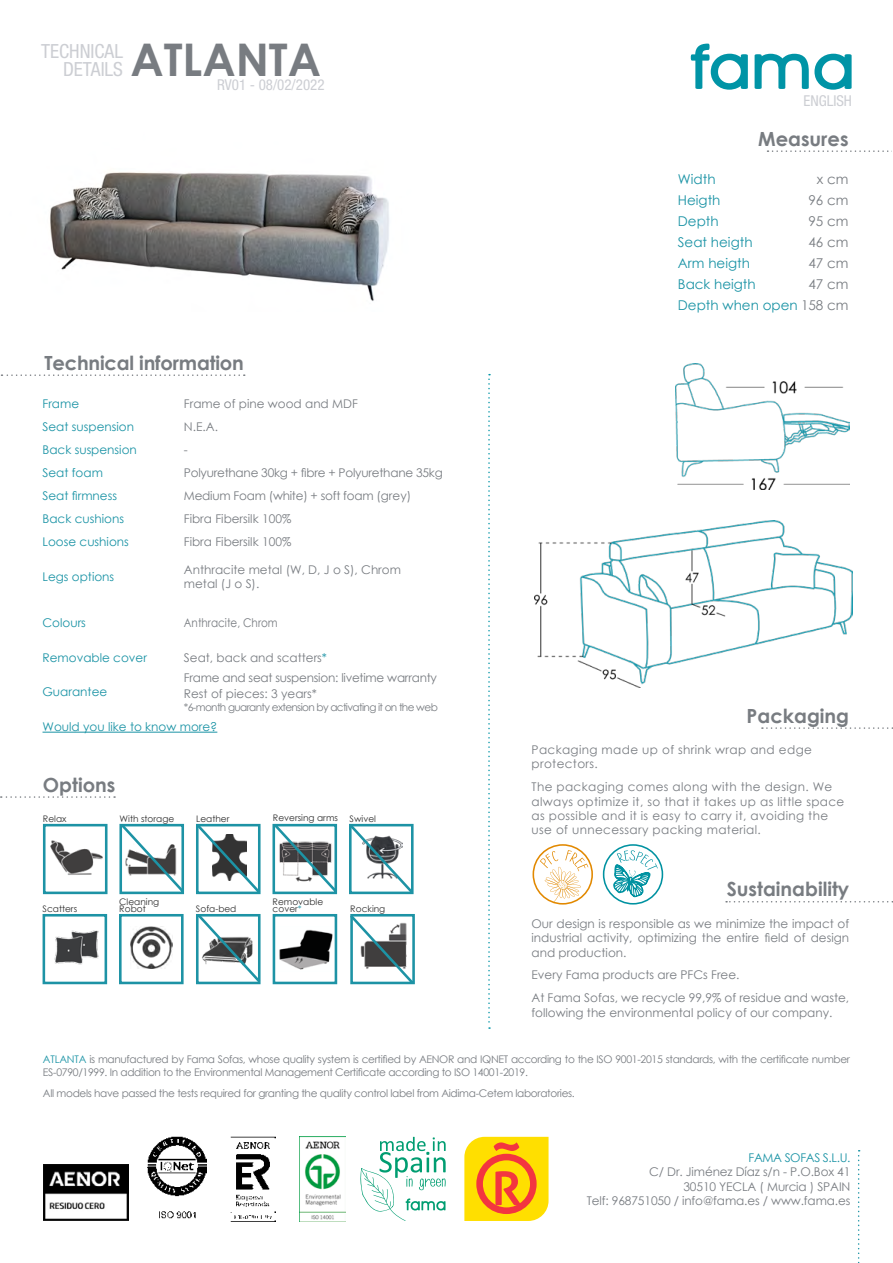
<style>
.page{position:relative;width:893px;height:1263px;background:#fff}
.page>*{position:absolute;margin:0;border:0;box-sizing:border-box;transform-origin:0 0}
.t1{font:700 45px "Century Gothic";color:#787c81}
.t2{font:700 19.5px "Century Gothic";color:#787c81}
.t3{font:condensed 19.5px/18px "Helvetica Neue LT Std";color:#ccced3;text-align:right}
.t4{font:condensed 15px "Helvetica Neue LT Std";color:#ccced3}
.t5{font:13.5px "Century Gothic";color:#1a93a5}
.t6{font:13.5px "Century Gothic";color:#787c81}
.t7{font:12px/14.4px "Century Gothic";color:#787c81}
.t8{font:12px/14.4px "Century Gothic";letter-spacing:.03em;color:#787c81}
.t9{font:12px/23.1px "Century Gothic";color:#1a93a5}
.t10{font:12px/16.2px "Century Gothic";letter-spacing:-.02em;color:#787c81}
.t11{font:12px "Century Gothic";color:#787c81;scale:.87 1}
.t12{font:12px "Century Gothic";letter-spacing:-.03em;color:#1a93a5}
.t13{font:10.5px/12.6px "Century Gothic";letter-spacing:-.03em;color:#787c81}
.t14{font:10.5px "Century Gothic";letter-spacing:-.06em;color:#787c81}
.t15{font:9px/7.5px "Century Gothic";color:#2e2e2e}
.s1{color:#1a93a5}
.s2{color:#787c81}
</style>
<div class="page">
<img style="left:50px;top:840px;width:53px;height:35px">
<div style="left:43px;top:824px;width:65px;height:70px;border:3px solid #1d93a5"></div>
<img style="left:55px;top:930px;width:43px;height:35px">
<div style="left:43px;top:914px;width:64px;height:70px;border:3px solid #1d93a5"></div>
<svg style="left:119px;top:823px;width:65px;height:72px"></svg>
<svg style="left:272px;top:823px;width:66px;height:72px"></svg>
<img style="left:130px;top:926px;width:43px;height:42px">
<div style="left:119px;top:914px;width:65px;height:70px;border:3px solid #1d93a5"></div>
<svg style="left:196px;top:914px;width:65px;height:71px"></svg>
<svg style="left:488px;top:374px;width:2px;height:655px"></svg>
<img style="left:230px;top:1136px;width:46px;height:85px">
<img style="left:148px;top:1136px;width:59px;height:83px">
<img style="left:300px;top:1136px;width:45px;height:84px">
<svg style="left:464px;top:1137px;width:85px;height:84px;background:#fcb618"></svg>
<svg style="left:2px;top:374px;width:243px;height:2px"></svg>
<svg style="left:1px;top:796px;width:114px;height:2px"></svg>
<svg style="left:762px;top:727px;width:131px;height:2px"></svg>
<svg style="left:726px;top:901px;width:167px;height:1px"></svg>
<svg style="left:360px;top:1137px;width:86px;height:84px"></svg>
<svg style="left:691px;top:44px;width:57px;height:46px"></svg>
<svg style="left:755px;top:54px;width:97px;height:36px"></svg>
<svg style="left:767px;top:150px;width:125px;height:2px"></svg>
<svg style="left:858px;top:1150px;width:2px;height:113px"></svg>
<img style="left:279px;top:929px;width:54px;height:41px">
<div style="left:273px;top:914px;width:64px;height:70px;border:3px solid #1d93a5"></div>
<svg style="left:349px;top:823px;width:65px;height:72px"></svg>
<svg style="left:350px;top:914px;width:65px;height:71px"></svg>
<div style="left:532px;top:844px;width:61px;height:60px;border:2px solid #e28900;border-radius:50%"></div>
<svg style="left:540px;top:850px;width:48px;height:48px"></svg>
<div style="left:603px;top:844px;width:60px;height:60px;border:2px solid #0092a1;border-radius:50%"></div>
<svg style="left:613px;top:850px;width:45px;height:47px"></svg>
<svg style="left:196px;top:823px;width:65px;height:72px"></svg>
<img style="left:43px;top:1165px;width:86px;height:55px">
<hr style="left:43px;top:732px;width:174px;height:1px;background:#1a93a5">
<img style="left:50px;top:172px;width:339px;height:129px">
<img style="left:534px;top:521px;width:318px;height:167px">
<img style="left:676px;top:363px;width:173px;height:126px">
<h2 class="t3" style="left:41px;top:42px;width:83px">TECHNICAL<br>DETAILS</h2>
<h1 class="t1" style="left:130px;top:26px;width:192px">ATLANTA</h1>
<p class="t4" style="left:217px;top:76px;width:109px">RV01 - 08/02/2022</p>
<h2 class="t2" style="left:45px;top:348px;width:201px">Technical information</h2>
<p class="t9" style="left:43px;top:392px;width:38px">Frame</p>
<p class="t7" style="left:184px;top:396px;width:176px">Frame of pine wood and MDF</p>
<p class="t9" style="left:43px;top:415px;width:93px">Seat suspension</p>
<p class="t7" style="left:184px;top:419px;width:36px">N.E.A.</p>
<p class="t9" style="left:43px;top:438px;width:96px">Back suspension<br>Seat foam</p>
<p class="t7" style="left:184px;top:443px;width:5px">-</p>
<p class="t10" style="left:184px;top:465px;width:260px">Polyurethane 30kg + fibre + Polyurethane 35kg</p>
<p class="t9" style="left:43px;top:484px;width:76px">Seat firmness</p>
<p class="t10" style="left:184px;top:488px;width:229px">Medium Foam (white) + soft foam (grey)</p>
<p class="t9" style="left:43px;top:507px;width:83px">Back cushions</p>
<p class="t7" style="left:184px;top:512px;width:109px">Fibra Fibersilk 100%</p>
<p class="t9" style="left:43px;top:530px;width:88px">Loose cushions</p>
<p class="t7" style="left:184px;top:535px;width:109px">Fibra Fibersilk 100%</p>
<p class="t9" style="left:43px;top:565px;width:73px">Legs options</p>
<p class="t9" style="left:43px;top:611px;width:45px">Colours</p>
<p class="t9" style="left:43px;top:646px;width:106px">Removable cover</p>
<p class="t9" style="left:43px;top:680px;width:66px">Guarantee</p>
<p class="t7" style="left:184px;top:562px;width:219px">Anthracite metal (W, D, J o S), Chrom metal (J o S).</p>
<p class="t11" style="left:184px;top:614px;width:109px">Anthracite, Chrom</p>
<p class="t7" style="left:184px;top:650px;width:145px">Seat, back and scatters<span class="s1">*</span></p>
<p class="t10" style="left:184px;top:669px;width:255px">Frame and seat suspension: livetime warranty<br>Rest of pieces: 3 years*</p>
<p class="t14" style="left:184px;top:700px;width:255px">*6-month guaranty extension by activating it on the web</p>
<p class="t9" style="left:43px;top:715px;width:176px">Would you like to know more?</p>
<h2 class="t2" style="left:43px;top:770px;width:74px">Options</h2>
<p class="t15" style="left:43px;top:815px;width:25px">Relax</p>
<p class="t15" style="left:120px;top:815px;width:56px">With storage</p>
<p class="t15" style="left:196px;top:815px;width:35px">Leather</p>
<p class="t15" style="left:273px;top:814px;width:66px">Reversing arms</p>
<p class="t15" style="left:350px;top:815px;width:28px">Swivel</p>
<p class="t15" style="left:43px;top:905px;width:36px">Scatters</p>
<p class="t15" style="left:119px;top:898px;width:41px">Cleaning<br>Robot</p>
<p class="t15" style="left:196px;top:905px;width:42px">Sofa-bed</p>
<p class="t15" style="left:273px;top:898px;width:52px">Removable cover<span class="s1">*</span></p>
<p class="t15" style="left:350px;top:905px;width:37px">Rocking</p>
<p class="t4" style="left:803px;top:92px;width:50px">ENGLISH</p>
<h2 class="t2" style="left:758px;top:124px;width:92px">Measures</h2>
<p class="t5" style="left:678px;top:170px;width:39px">Width</p>
<p class="t6" style="left:817px;top:170px;width:33px">x cm</p>
<p class="t5" style="left:678px;top:191px;width:44px">Heigth</p>
<p class="t6" style="left:808px;top:191px;width:42px">96 cm</p>
<p class="t5" style="left:678px;top:212px;width:42px">Depth</p>
<p class="t6" style="left:808px;top:212px;width:42px">95 cm</p>
<p class="t5" style="left:678px;top:233px;width:76px">Seat heigth</p>
<p class="t6" style="left:808px;top:233px;width:42px">46 cm</p>
<p class="t5" style="left:678px;top:254px;width:74px">Arm heigth</p>
<p class="t6" style="left:808px;top:254px;width:42px">47 cm</p>
<p class="t5" style="left:678px;top:275px;width:79px">Back heigth</p>
<p class="t6" style="left:808px;top:275px;width:42px">47 cm</p>
<p class="t5" style="left:678px;top:296px;width:172px">Depth when open <span class="s2">158 cm</span></p>
<h2 class="t2" style="left:747px;top:701px;width:104px">Packaging</h2>
<p class="t8" style="left:531px;top:742px;width:282px">Packaging made up of shrink wrap and edge protectors.</p>
<p class="t8" style="left:531px;top:779px;width:314px">The packaging comes along with the design. We always optimize it, so that it takes up as little space as possible and it is easy to carry it, avoiding the use of unnecessary packing material.</p>
<h2 class="t2" style="left:727px;top:874px;width:124px">Sustainability</h2>
<p class="t7" style="left:531px;top:916px;width:319px;text-align:justify">Our design is responsible as we minimize the impact of industrial activity, optimizing the entire field of design and production.</p>
<p class="t7" style="left:531px;top:963px;width:319px;line-height:23px">Every Fama products are PFCs Free.<br>At Fama Sofas, we recycle 99,9% of residue and waste,</p>
<p class="t7" style="left:531px;top:1005px;width:302px">following the environmental policy of our company.</p>
<p class="t13" style="left:43px;top:1053px;width:809px"><span class="s1">ATLANTA</span> is manufactured by Fama Sofas, whose quality system is certified by AENOR and IQNET according to the ISO 9001-2015 standards, with the certificate number<br>ES-0790/1999. In addition to the Environmental Management Certificate according to ISO 14001-2019.</p>
<p class="t13" style="left:43px;top:1087px;width:533px">All models have passed the tests required for granting the quality control label from Aidima-Cetem laboratories.</p>
<p class="t12" style="left:748px;top:1149px;width:103px">FAMA SOFAS S.L.U.</p>
<p class="t7" style="left:587px;top:1164px;width:265px;text-align:right">C/ Dr. Jiménez Díaz s/n - P.O.Box 41<br>30510 YECLA ( Murcia ) SPAIN<br>Telf: 968751050 / info@fama.es / www.fama.es</p>
</div>
